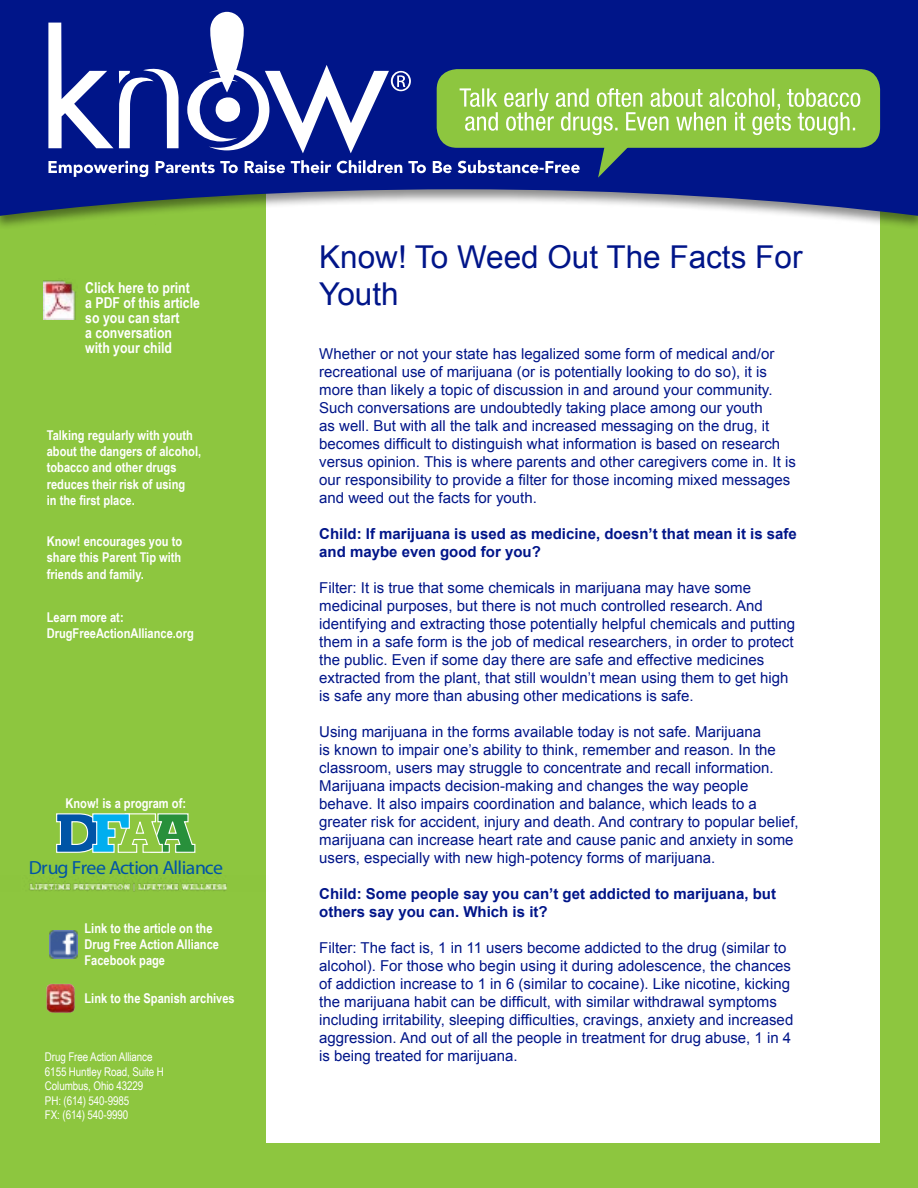
<style>
.page{position:relative;width:918px;height:1188px;background:#fff}
.page>*{position:absolute;margin:0;border:0;box-sizing:border-box;transform-origin:0 0}
.t1{font:31.5px/37.8px "Arial";color:#001589}
.t2{font:19.05px "Museo Slab 300";letter-spacing:-.035em;color:#0054a6;scale:1.04 1}
.t3{font:15px/18px "Arial";color:#001589}
.t4{font:700 15px/18px "Arial";color:#001589}
.t5{font:700 15px/15px "Arial Narrow";color:#fff}
.t6{font:700 13.5px/16.2px "Arial Narrow";color:#fff}
.t7{font:12px/14.4px "Arial Narrow";letter-spacing:-.01em;color:#fff}
</style>
<div class="page">
<div style="left:258px;top:116px;width:660px;height:1072px;background:#8dc63f"></div>
<div style="left:266px;top:153px;width:614px;height:990px;background:#fff"></div>
<div style="left:0;top:116px;width:262px;height:1072px;background:#8dc63f"></div>
<div style="left:0;top:0;width:918px;height:230px;background:#000;opacity:.45"></div>
<svg style="left:0;top:0;width:918px;height:216px;fill:#001589"></svg>
<div style="left:437px;top:69px;width:443px;height:79px;background:#8dc63f;border-radius:20px"></div>
<svg style="left:48px;top:12px;width:812px;height:166px"></svg>
<svg style="left:56px;top:813px;width:140px;height:40px"></svg>
<img style="left:29px;top:875px;width:198px;height:16px">
<img style="left:44px;top:280px;width:32px;height:40px">
<img style="left:46px;top:984px;width:29px;height:29px">
<img style="left:50px;top:931px;width:28px;height:28px">
<p class="t5" style="left:85px;top:280px;width:116px">Click here to print a PDF of this article so you can start<br>a conversation with your child</p>
<p class="t6" style="left:47px;top:427px;width:156px">Talking regularly with youth about the dangers of alcohol, tobacco and other drugs reduces their risk of using<br>in the first place.</p>
<p class="t6" style="left:47px;top:533px;width:137px;text-align:justify">Know! encourages you to share this Parent Tip with friends and family.</p>
<p class="t6" style="left:47px;top:608px;width:149px">Learn more at:<br>DrugFreeActionAlliance.org</p>
<p class="t6" style="left:65px;top:794px;width:122px">Know! is a program of:</p>
<p class="t2" style="left:29px;top:856px;width:188px">Drug Free Action Alliance</p>
<p class="t6" style="left:85px;top:919px;width:136px">Link to the article on the<br>Drug Free Action Alliance<br>Facebook page</p>
<p class="t6" style="left:85px;top:989px;width:152px">Link to the Spanish archives</p>
<p class="t7" style="left:45px;top:1050px;width:120px">Drug Free Action Alliance<br>6155 Huntley Road, Suite H<br>Columbus, Ohio 43229<br>PH: (614) 540-9985<br>FX: (614) 540-9990</p>
<h1 class="t1" style="left:319px;top:238px;width:485px">Know! To Weed Out The Facts For<br>Youth</h1>
<p class="t3" style="left:319px;top:345px;width:478px">Whether or not your state has legalized some form of medical and/or recreational use of marijuana (or is potentially looking to do so), it is more than likely a topic of discussion in and around your community.<br>Such conversations are undoubtedly taking place among our youth<br>as well. But with all the talk and increased messaging on the drug, it becomes difficult to distinguish what information is based on research versus opinion. This is where parents and other caregivers come in. It is our responsibility to provide a filter for those incoming mixed messages and weed out the facts for youth.</p>
<p class="t4" style="left:319px;top:525px;width:479px">Child: If marijuana is used as medicine, doesn’t that mean it is safe and maybe even good for you?</p>
<p class="t3" style="left:319px;top:579px;width:478px">Filter: It is true that some chemicals in marijuana may have some medicinal purposes, but there is not much controlled research. And identifying and extracting those potentially helpful chemicals and putting them in a safe form is the job of medical researchers, in order to protect the public. Even if some day there are safe and effective medicines extracted from the plant, that still wouldn’t mean using them to get high is safe any more than abusing other medications is safe.</p>
<p class="t3" style="left:319px;top:723px;width:481px">Using marijuana in the forms available today is not safe. Marijuana<br>is known to impair one’s ability to think, remember and reason. In the classroom, users may struggle to concentrate and recall information.<br>Marijuana impacts decision-making and changes the way people behave. It also impairs coordination and balance, which leads to a greater risk for accident, injury and death. And contrary to popular belief, marijuana can increase heart rate and cause panic and anxiety in some users, especially with new high-potency forms of marijuana.</p>
<p class="t4" style="left:319px;top:885px;width:458px">Child: Some people say you can’t get addicted to marijuana, but others say you can. Which is it?</p>
<p class="t3" style="left:319px;top:939px;width:476px">Filter: The fact is, 1 in 11 users become addicted to the drug (similar to alcohol). For those who begin using it during adolescence, the chances of addiction increase to 1 in 6 (similar to cocaine). Like nicotine, kicking the marijuana habit can be difficult, with similar withdrawal symptoms including irritability, sleeping difficulties, cravings, anxiety and increased aggression. And out of all the people in treatment for drug abuse, 1 in 4 is being treated for marijuana.</p>
</div>
